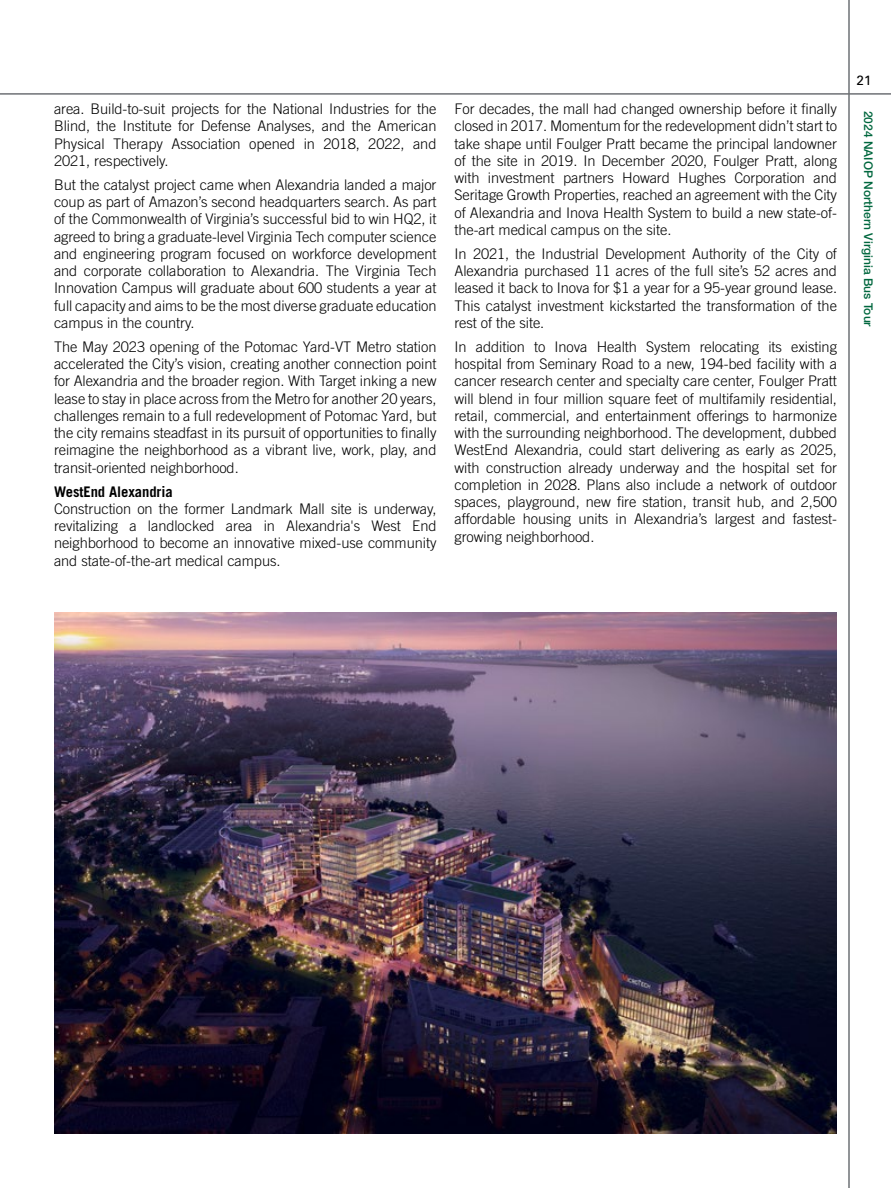
<style>
.page{position:relative;width:891px;height:1188px;background:#fff}
.page>*{position:absolute;margin:0;border:0;box-sizing:border-box;transform-origin:0 0}
.t1{font:300 14.7px/17.2px "Trade Gothic LT Std";letter-spacing:-.005em;color:#000;text-align:justify}
.t2{font:700 14.7px "Trade Gothic LT Std";letter-spacing:-.005em;color:#000}
.t3{font:13.5px "Univers LT Std";color:#000}
.t4{font:500 12px "Helvetica Neue LT Std";color:#00673e}
</style>
<div class="page">
<hr style="left:848px;top:0;width:2px;height:1188px;background:#6e7175">
<hr style="left:0;top:93px;width:891px;height:2px;background:#6e7175">
<img style="left:54px;top:612px;width:783px;height:522px">
<p class="t1" style="left:54px;top:100px;width:384px">area. Build-to-suit projects for the National Industries for the</p>
<p class="t1" style="left:54px;top:117px;width:384px">Blind, the Institute for Defense Analyses, and the American Physical Therapy Association opened in 2018, 2022, and 2021, respectively.</p>
<p class="t1" style="left:54px;top:176px;width:384px">But the catalyst project came when Alexandria landed a major coup as part of Amazon’s second headquarters search. As part of the Commonwealth of Virginia’s successful bid to win HQ2, it agreed to bring a graduate-level Virginia Tech computer science and engineering program focused on workforce development and corporate collaboration to Alexandria. The Virginia Tech Innovation Campus will graduate about 600 students a year at full capacity and aims to be the most diverse graduate education campus in the country.</p>
<p class="t1" style="left:54px;top:338px;width:384px">The May 2023 opening of the Potomac Yard-VT Metro station accelerated the City’s vision, creating another connection point for Alexandria and the broader region. With Target inking a new lease to stay in place across from the Metro for another 20 years, challenges remain to a full redevelopment of Potomac Yard, but the city remains steadfast in its pursuit of opportunities to finally reimagine the neighborhood as a vibrant live, work, play, and transit-oriented neighborhood.</p>
<p class="t2" style="left:54px;top:482px;width:120px">WestEnd Alexandria</p>
<p class="t1" style="left:54px;top:500px;width:384px">Construction on the former Landmark Mall site is underway, revitalizing a landlocked area in Alexandria's West End neighborhood to become an innovative mixed-use community and state-of-the-art medical campus.</p>
<p class="t1" style="left:455px;top:100px;width:384px">For decades, the mall had changed ownership before it finally closed in 2017. Momentum for the redevelopment didn’t start to take shape until Foulger Pratt became the principal landowner of the site in 2019. In December 2020, Foulger Pratt, along with investment partners Howard Hughes Corporation and Seritage Growth Properties, reached an agreement with the City of Alexandria and Inova Health System to build a new state-of&shy;the-art medical campus on the site.</p>
<p class="t1" style="left:455px;top:245px;width:384px">In 2021, the Industrial Development Authority of the City of Alexandria purchased 11 acres of the full site’s 52 acres and leased it back to Inova for $1 a year for a 95-year ground lease.<br>This catalyst investment kickstarted the transformation of the rest of the site.</p>
<p class="t1" style="left:455px;top:338px;width:384px">In addition to Inova Health System relocating its existing hospital from Seminary Road to a new, 194-bed facility with a cancer research center and specialty care center, Foulger Pratt will blend in four million square feet of multifamily residential, retail, commercial, and entertainment offerings to harmonize with the surrounding neighborhood. The development, dubbed WestEnd Alexandria, could start delivering as early as 2025, with construction already underway and the hospital set for completion in 2028. Plans also include a network of outdoor spaces, playground, new fire station, transit hub, and 2,500 affordable housing units in Alexandria’s largest and fastest&shy;growing neighborhood.</p>
<p class="t3" style="left:857px;top:72px;width:17px">21</p>
<p class="t4" style="left:876px;top:111px;width:218px;rotate:90deg">2024 NAIOP Northern Virginia Bus Tour</p>
</div>
